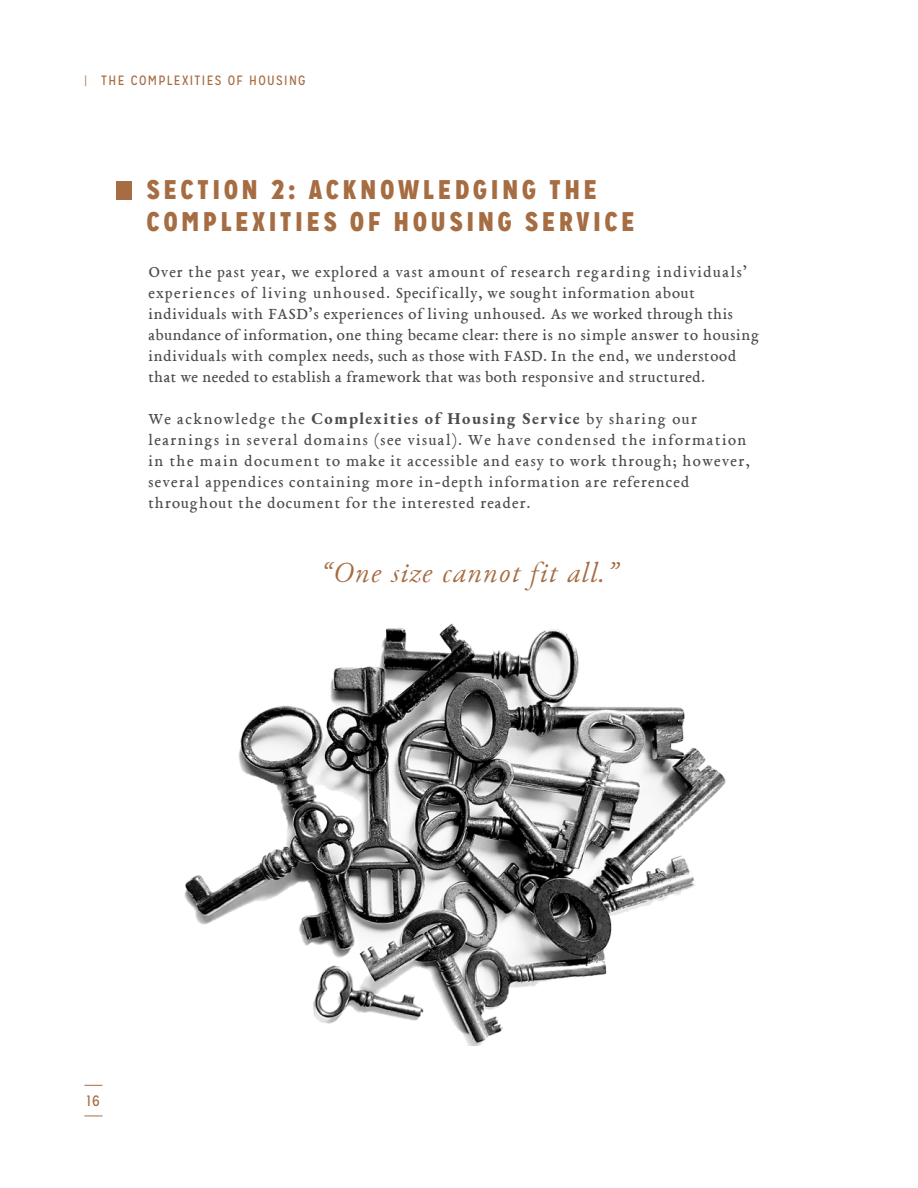
<style>
.page{position:relative;width:918px;height:1188px;background:#fff}
.page>*{position:absolute;margin:0;border:0;box-sizing:border-box;transform-origin:0 0}
.PULL_OUT_QUOTE{font:italic 28.5px "EB Garamond 12";letter-spacing:.05em;color:#a66c42}
.HEADER_1{font:900 27px/32.4px "Mission Gothic";letter-spacing:.15em;color:#a66c42}
.BODY{font:16.5px/21px "EB Garamond 08";letter-spacing:.05em;color:#4b4c4d}
.BODY-2{font:16.5px/21px "EB Garamond 08";letter-spacing:.07em;color:#4b4c4d}
.t1{font:15px "Mission Gothic";color:#a66c42}
.t2{font:13.5px "Mission Gothic";letter-spacing:.1em;color:#a66c42}
.s1{font-weight:300;font-size:12px}
.s2{font-family:"EB Garamond";font-weight:700}
</style>
<div class="page">
<svg style="left:84px;top:1085px;width:18px;height:1px"></svg>
<svg style="left:84px;top:1116px;width:18px;height:1px"></svg>
<div style="left:116px;top:182px;width:16px;height:18px;background:#a66c42"></div>
<img style="left:184px;top:623px;width:542px;height:423px">
<p class="t2" style="left:84px;top:72px;width:223px"><span class="s1">|</span> THE COMPLEXITIES OF HOUSING</p>
<p class="HEADER_1" style="left:147px;top:173px;width:489px">SECTION 2: ACKNOWLEDGING THE<br>COMPLEXITIES OF HOUSING SERVICE</p>
<p class="BODY" style="left:148px;top:261px;width:612px">Over the past year, we explored a vast amount of research regarding individuals’ experiences of living unhoused. Specifically, we sought information about individuals with FASD’s experiences of living unhoused. As we worked through this abundance of information, one thing became clear: there is no simple answer to housing individuals with complex needs, such as those with FASD. In the end, we understood that we needed to establish a framework that was both responsive and structured.</p>
<p class="BODY-2" style="left:148px;top:408px;width:603px">We acknowledge the <span class="s2">Complexities of Housing Service</span> by sharing our learnings in several domains (see visual). We have condensed the information in the main document to make it accessible and easy to work through; however, several appendices containing more in-depth information are referenced throughout the document for the interested reader.</p>
<p class="t1" style="left:87px;top:1092px;width:14px">16</p>
<p class="PULL_OUT_QUOTE" style="left:320px;top:550px;width:298px">“One size cannot fit all.”</p>
</div>
